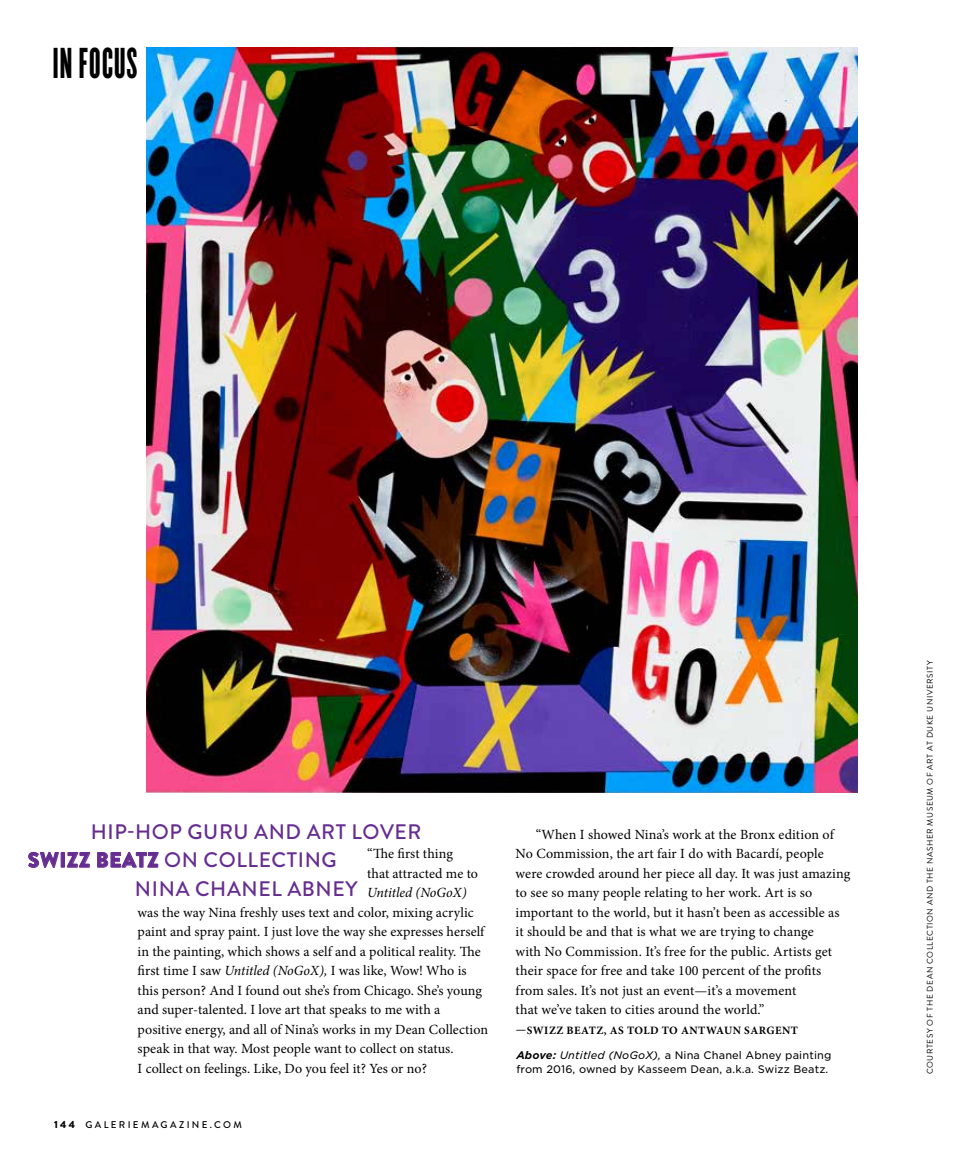
<style>
.page{position:relative;width:972px;height:1175px;background:#fff}
.page>*{position:absolute;margin:0;border:0;box-sizing:border-box;transform-origin:0 0}
.t1{font:45.3px "Cyclone Layers Background";letter-spacing:.035em;color:#000;scale:.83 1}
.t2{font:500 21px "Brandon Grotesque";letter-spacing:.03em;color:#662d91}
.t3{font:14.1px/19.5px "Minion Pro";letter-spacing:.005em;color:#000}
.t4{font:italic 14.1px "Minion Pro";letter-spacing:-.005em;color:#000}
.t5{font:700 11.25px "Minion Pro";letter-spacing:.04em;color:#000}
.t6{font:10.5px/13.5px "Gotham S Sm";letter-spacing:.01em;color:#000}
.t7{font:500 9.75px "Brandon Grotesque";letter-spacing:.235em;color:#000}
.t8{font:8.25px "Brandon Grotesque";letter-spacing:.07em;color:#000}
.s1{font-weight:900}
.s2{font-style:italic}
.s3{font-weight:900;font-size:10.35px}
.s4{font-weight:700;font-style:italic}
</style>
<div class="page">
<img style="left:147px;top:47px;width:711px;height:746px">
<svg style="left:28px;top:851px;width:30px;height:17px"></svg>
<div style="left:61px;top:852px;width:4px;height:15px;border:1px solid #662d91"></div>
<svg style="left:67px;top:852px;width:23px;height:15px"></svg>
<svg style="left:97px;top:851px;width:61px;height:16px"></svg>
<h1 class="t1" style="left:53px;top:38px;width:103px">IN FOCUS</h1>
<h2 class="t2" style="left:91px;top:816px;width:332px">HIP-HOP GURU AND ART LOVER</h2>
<h2 class="t2" style="left:28px;top:845px;width:310px"><span class="s1">SWIZZ BEATZ</span> ON COLLECTING</h2>
<h2 class="t2" style="left:135px;top:874px;width:224px">NINA CHANEL ABNEY</h2>
<p class="t3" style="left:367px;top:844px;width:112px">“The first thing that attracted me to</p>
<p class="t4" style="left:367px;top:883px;width:101px">Untitled (NoGoX)</p>
<p class="t3" style="left:138px;top:902px;width:352px">was the way Nina freshly uses text and color, mixing acrylic paint and spray paint. I just love the way she expresses herself in the painting, which shows a self and a political reality. The first time I saw <span class="s2">Untitled (NoGoX),</span> I was like, Wow! Who is this person? And I found out she’s from Chicago. She’s young and super-talented. I love art that speaks to me with a<br>positive energy, and all of Nina’s works in my Dean Collection speak in that way. Most people want to collect on status.<br>I collect on feelings. Like, Do you feel it? Yes or no?</p>
<p class="t7" style="left:54px;top:1118px;width:189px"><span class="s3">144</span> GALERIEMAGAZINE.COM</p>
<p class="t3" style="left:516px;top:824px;width:336px;text-indent:20px">“When I showed Nina’s work at the Bronx edition of No Commission, the art fair I do with Bacardí, people were crowded around her piece all day. It was just amazing to see so many people relating to her work. Art is so important to the world, but it hasn’t been as accessible as it should be and that is what we are trying to change<br>with No Commission. It’s free for the public. Artists get their space for free and take 100 percent of the profits from sales. It’s not just an event—it’s a movement<br>that we’ve taken to cities around the world.”</p>
<p class="t5" style="left:516px;top:1022px;width:284px">—SWIZZ BEATZ, AS TOLD TO ANTWAUN SARGENT</p>
<p class="t6" style="left:516px;top:1048px;width:317px"><span class="s4">Above:</span> <span class="s2">Untitled (NoGoX),</span> a Nina Chanel Abney painting from 2016, owned by Kasseem Dean, a.k.a. Swizz Beatz.</p>
<p class="t8" style="left:924px;top:1074px;width:415px;rotate:-90deg">COURTESY OF THE DEAN COLLECTION AND THE NASHER MUSEUM OF ART AT DUKE UNIVERSITY</p>
</div>
